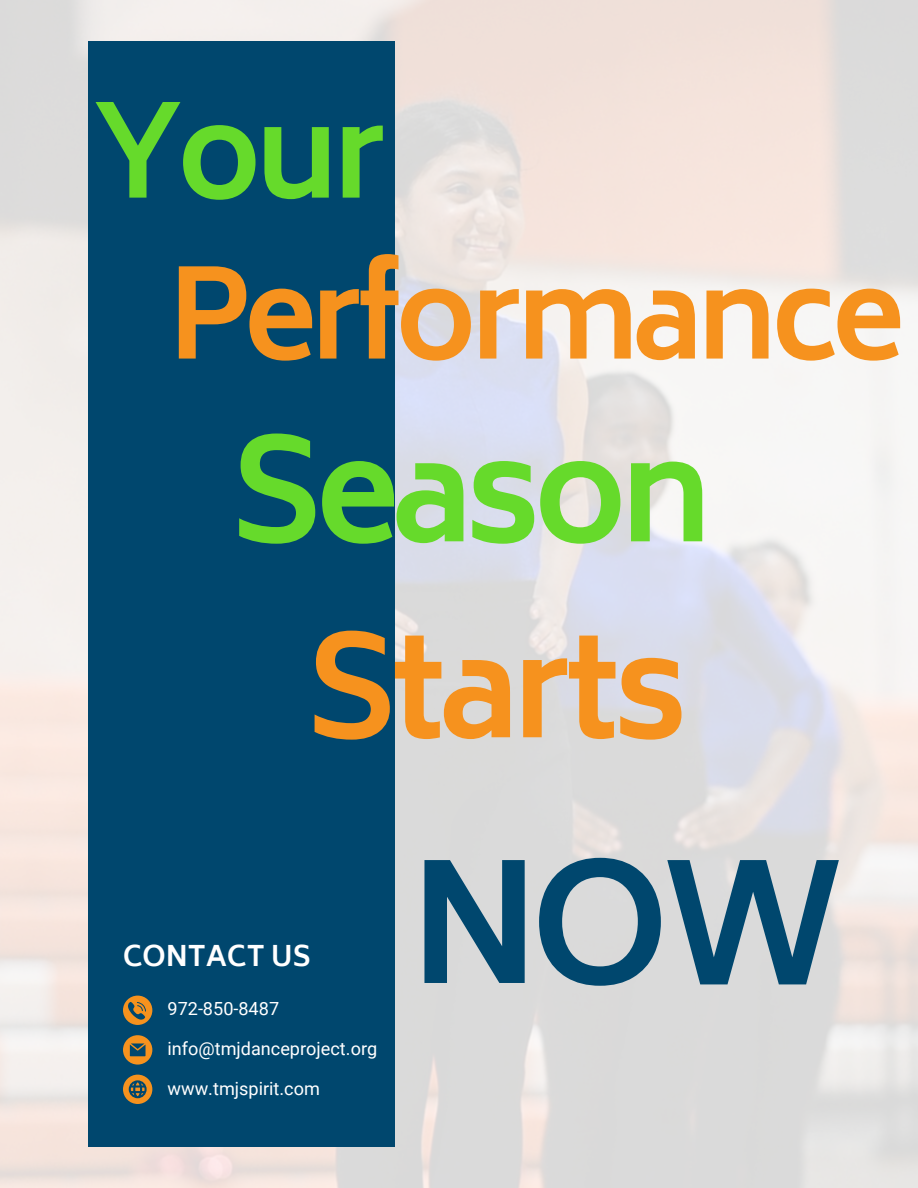
<style>
.page{position:relative;width:918px;height:1188px;background:#fff}
.page>*{position:absolute;margin:0;border:0;box-sizing:border-box;transform-origin:0 0}
.t1{font:700 162.15px "Biryani";color:#00476e}
.t2{font:700 139.65px "Biryani";letter-spacing:-.05em;color:#66da2b}
.t3{font:700 138.15px "Biryani";letter-spacing:-.05em;color:#f6921e}
.t4{font:700 126.15px "Biryani";color:#66da2b}
.t5{font:700 121.65px "Biryani";letter-spacing:-.05em;color:#f6921e}
.t6{font:700 27.6px "Biryani";color:#fff}
.t7{font:18.15px "Roboto";color:#fff}
</style>
<div class="page">
<div style="left:88px;top:41px;width:307px;height:1106px;background:#00476e"></div>
<svg style="left:123px;top:996px;width:29px;height:29px"></svg>
<svg style="left:123px;top:1035px;width:29px;height:29px"></svg>
<svg style="left:123px;top:1075px;width:29px;height:29px"></svg>
<h4 class="t4" style="left:92px;top:80px;width:296px">Your</h4>
<p class="t5" style="left:168px;top:245px;width:739px">Performance</p>
<p class="t2" style="left:231px;top:411px;width:483px">Season</p>
<p class="t3" style="left:306px;top:609px;width:383px">Starts</p>
<p class="t6" style="left:123px;top:941px;width:190px">CONTACT US</p>
<p class="t7" style="left:168px;top:998px;width:113px">972-850-8487</p>
<p class="t7" style="left:168px;top:1038px;width:211px">info@tmjdanceproject.org</p>
<p class="t7" style="left:168px;top:1078px;width:154px">www.tmjspirit.com</p>
<p class="t1" style="left:409px;top:832px;width:438px">NOW</p>
</div>
